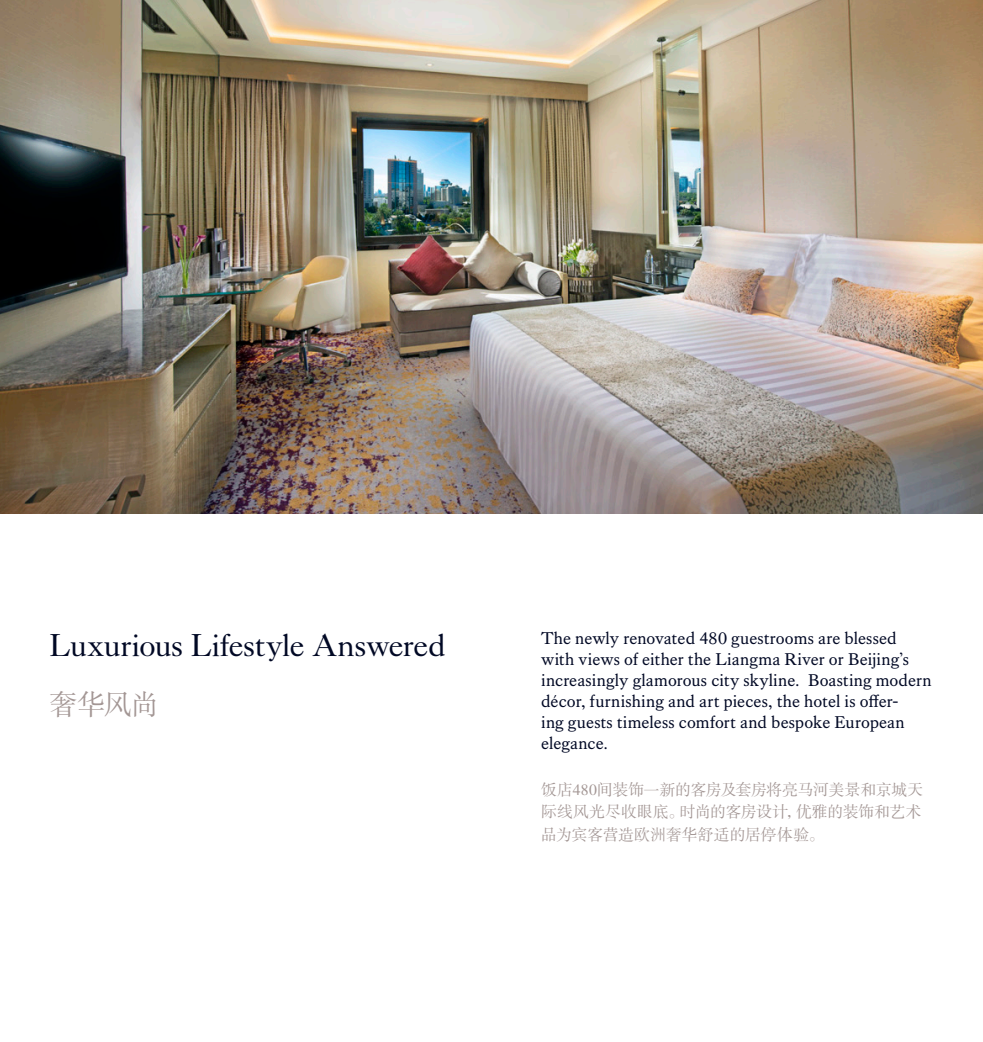
<style>
.page{position:relative;width:983px;height:1042px;background:#fff}
.page>*{position:absolute;margin:0;border:0;box-sizing:border-box;transform-origin:0 0}
.Address{font:31.5px "Kings Caslon Display";color:#000824}
.t1{font:28px "FZSSJW GB1 0";color:#a39694}
.Address-2{font:17.5px/21px "Kings Caslon";letter-spacing:.005em;color:#000824}
.Address-3{font:15.75px/22.8px "FZSSJW GB1 0";letter-spacing:.005em;color:#a39694;text-align:justify}
</style>
<div class="page">
<img style="left:0;top:0;width:982px;height:513px">
<p class="Address" style="left:50px;top:627px;width:397px">Luxurious Lifestyle Answered</p>
<p class="t1" style="left:50px;top:689px;width:111px">奢华风尚</p>
<p class="Address-2" style="left:541px;top:628px;width:392px">The newly renovated 480 guestrooms are blessed with views of either the Liangma River or Beijing’s increasingly glamorous city skyline. Boasting modern décor, furnishing and art pieces, the hotel is offer-<br>ing guests timeless comfort and bespoke European elegance.</p>
<p class="Address-3" style="left:541px;top:778px;width:383px">饭店480间装饰一新的客房及套房将亮马河美景和京城天际线风光尽收眼底。时尚的客房设计，优雅的装饰和艺术品为宾客营造欧洲奢华舒适的居停体验。</p>
</div>
